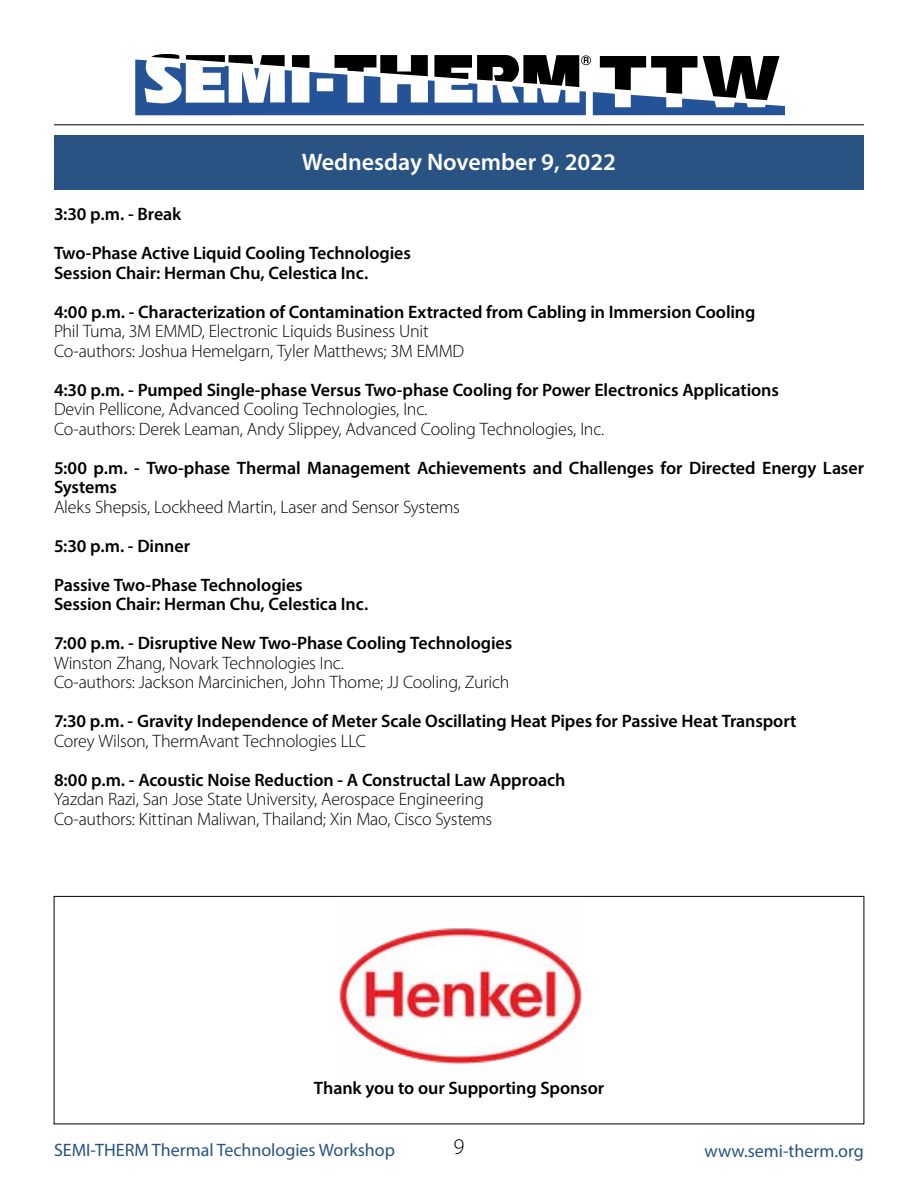
<style>
.page{position:relative;width:918px;height:1188px;background:#fff}
.page>*{position:absolute;margin:0;border:0;box-sizing:border-box;transform-origin:0 0}
.t1{font:600 24px "Myriad Pro";color:#fff}
.t2{font:300 22.5px "Myriad Pro";color:#000}
.t3{font:600 18px/39px "Myriad Pro";letter-spacing:-.005em;color:#000}
.t4{font:300 18px/19.5px "Myriad Pro";letter-spacing:-.01em;color:#000}
.t5{font:18px "Myriad Pro";color:#285382}
</style>
<div class="page">
<hr style="left:54px;top:124px;width:810px;height:1px;background:#000">
<svg style="left:135px;top:54px;width:650px;height:61px"></svg>
<div style="left:54px;top:135px;width:810px;height:54px;background:#285382"></div>
<img style="left:339px;top:928px;width:243px;height:137px">
<div style="left:54px;top:896px;width:810px;height:228px;border:1px solid #000"></div>
<h1 class="t1" style="left:302px;top:147px;width:316px">Wednesday November 9, 2022</h1>
<p class="t3" style="left:54px;top:194px;width:359px">3:30 p.m. - Break<br>Two-Phase Active Liquid Cooling Technologies</p>
<p class="t3" style="left:54px;top:253px;width:703px">Session Chair: Herman Chu, Celestica Inc.<br>4:00 p.m. - Characterization of Contamination Extracted from Cabling in Immersion Cooling</p>
<p class="t4" style="left:54px;top:322px;width:412px">Phil Tuma, 3M EMMD, Electronic Liquids Business Unit<br>Co-authors: Joshua Hemelgarn, Tyler Matthews; 3M EMMD</p>
<p class="t3" style="left:54px;top:370px;width:726px">4:30 p.m. - Pumped Single-phase Versus Two-phase Cooling for Power Electronics Applications</p>
<p class="t4" style="left:54px;top:400px;width:552px">Devin Pellicone, Advanced Cooling Technologies, Inc.<br>Co-authors: Derek Leaman, Andy Slippey, Advanced Cooling Technologies, Inc.</p>
<p class="t3" style="left:54px;top:457px;width:812px;line-height:19.5px">5:00 p.m. - Two-phase Thermal Management Achievements and Challenges for Directed Energy Laser<br>Systems</p>
<p class="t4" style="left:54px;top:497px;width:408px">Aleks Shepsis, Lockheed Martin, Laser and Sensor Systems</p>
<p class="t3" style="left:54px;top:526px;width:250px">5:30 p.m. - Dinner<br>Passive Two-Phase Technologies</p>
<p class="t3" style="left:54px;top:584px;width:460px">Session Chair: Herman Chu, Celestica Inc.<br>7:00 p.m. - Disruptive New Two-Phase Cooling Technologies</p>
<p class="t4" style="left:54px;top:653px;width:457px">Winston Zhang, Novark Technologies Inc.<br>Co-authors: Jackson Marcinichen, John Thome; JJ Cooling, Zurich</p>
<p class="t3" style="left:54px;top:701px;width:744px">7:30 p.m. - Gravity Independence of Meter Scale Oscillating Heat Pipes for Passive Heat Transport</p>
<p class="t4" style="left:54px;top:731px;width:314px">Corey Wilson, ThermAvant Technologies LLC</p>
<p class="t3" style="left:54px;top:760px;width:513px">8:00 p.m. - Acoustic Noise Reduction - A Constructal Law Approach</p>
<p class="t4" style="left:54px;top:790px;width:440px">Yazdan Razi, San Jose State University, Aerospace Engineering<br>Co-authors: Kittinan Maliwan, Thailand; Xin Mao, Cisco Systems</p>
<p class="t3" style="left:314px;top:1068px;width:292px">Thank you to our Supporting Sponsor</p>
<p class="t5" style="left:54px;top:1139px;width:343px">SEMI-THERM Thermal Technologies Workshop</p>
<p class="t2" style="left:454px;top:1134px;width:12px">9</p>
<p class="t5" style="left:705px;top:1140px;width:161px">www.semi-therm.org</p>
</div>
